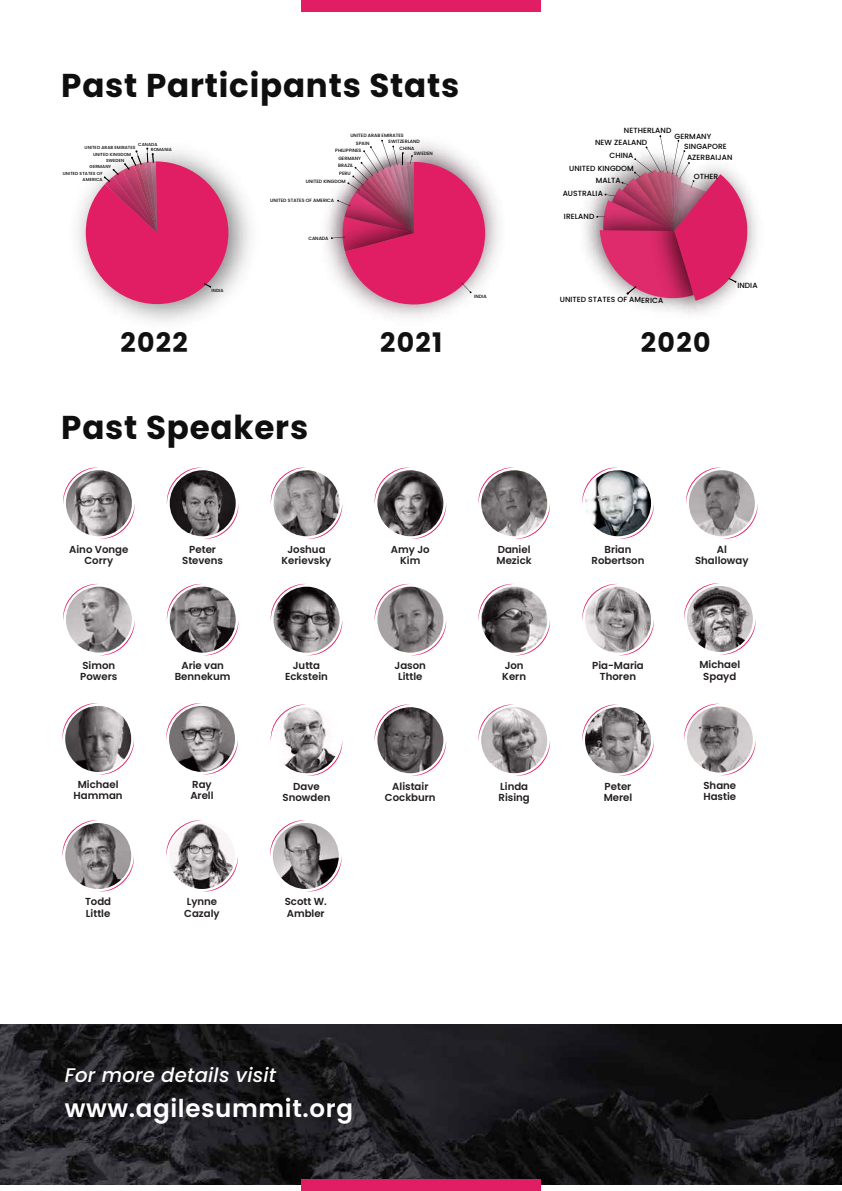
<style>
.page{position:relative;width:842px;height:1191px;background:#fff}
.page>*{position:absolute;margin:0;border:0;box-sizing:border-box;transform-origin:0 0}
.t1{font:700 33px "Poppins";letter-spacing:.025em;color:#0f0f0f}
.t2{font:700 26.8px "Poppins";letter-spacing:.05em;color:#111}
.t3{font:600 24.6px "Poppins";letter-spacing:.025em;color:#fff}
.t4{font:italic 500 19.7px "Poppins";letter-spacing:.01em;color:#fff}
.t5{font:600 10.2px/11.2px "Poppins";color:#231f20;text-align:center}
.t6{font:500 7.5px/10.4px "Poppins";letter-spacing:.01em;color:#000}
.t7{font:500 4.7px "Poppins";color:#000}
.t8{font:500 4.4px/5.3px "Poppins";letter-spacing:.01em;color:#000;text-align:right}
</style>
<div class="page">
<img style="left:78px;top:147px;width:172px;height:175px">
<svg style="left:86px;top:148px;width:142px;height:156px;background:#dc5887"></svg>
<img style="left:326px;top:139px;width:173px;height:179px">
<svg style="left:331px;top:140px;width:154px;height:164px"></svg>
<img style="left:584px;top:196px;width:12px;height:73px">
<svg style="left:596px;top:135px;width:160px;height:172px"></svg>
<svg style="left:63px;top:467px;width:72px;height:72px"></svg>
<svg style="left:66px;top:470px;width:66px;height:66px;background:#898586"></svg>
<svg style="left:166px;top:467px;width:73px;height:72px"></svg>
<svg style="left:170px;top:470px;width:66px;height:66px;background:#4f4b4c"></svg>
<svg style="left:270px;top:467px;width:73px;height:72px"></svg>
<svg style="left:274px;top:470px;width:66px;height:66px;background:#878384"></svg>
<svg style="left:374px;top:467px;width:73px;height:72px"></svg>
<svg style="left:377px;top:470px;width:66px;height:66px;background:#575354"></svg>
<svg style="left:478px;top:467px;width:73px;height:72px"></svg>
<svg style="left:481px;top:470px;width:66px;height:66px;background:#757171"></svg>
<svg style="left:582px;top:467px;width:72px;height:72px"></svg>
<img style="left:585px;top:470px;width:66px;height:66px;border-radius:33px">
<svg style="left:686px;top:467px;width:72px;height:72px"></svg>
<svg style="left:689px;top:470px;width:66px;height:66px;background:#989495"></svg>
<svg style="left:63px;top:584px;width:72px;height:71px"></svg>
<svg style="left:66px;top:586px;width:66px;height:66px;background:#a4a0a1"></svg>
<svg style="left:166px;top:584px;width:73px;height:71px"></svg>
<svg style="left:170px;top:586px;width:66px;height:66px;background:#706c6d"></svg>
<svg style="left:270px;top:584px;width:73px;height:71px"></svg>
<svg style="left:274px;top:586px;width:66px;height:66px;background:#646061"></svg>
<svg style="left:374px;top:584px;width:73px;height:71px"></svg>
<svg style="left:377px;top:586px;width:66px;height:66px;background:#878383"></svg>
<svg style="left:478px;top:584px;width:72px;height:71px"></svg>
<svg style="left:481px;top:586px;width:66px;height:66px;background:#716d6e"></svg>
<svg style="left:582px;top:584px;width:72px;height:71px"></svg>
<svg style="left:585px;top:586px;width:66px;height:66px;background:#a4a0a1"></svg>
<svg style="left:62px;top:703px;width:72px;height:72px"></svg>
<svg style="left:65px;top:706px;width:66px;height:66px;background:#736f70"></svg>
<svg style="left:166px;top:703px;width:72px;height:72px"></svg>
<svg style="left:169px;top:706px;width:66px;height:66px;background:#858181"></svg>
<svg style="left:684px;top:583px;width:72px;height:72px"></svg>
<svg style="left:687px;top:586px;width:66px;height:66px;background:#878384"></svg>
<svg style="left:270px;top:704px;width:73px;height:72px"></svg>
<svg style="left:274px;top:707px;width:66px;height:66px"></svg>
<svg style="left:374px;top:704px;width:73px;height:72px"></svg>
<svg style="left:377px;top:707px;width:66px;height:66px;background:#595556"></svg>
<svg style="left:478px;top:704px;width:73px;height:72px"></svg>
<svg style="left:481px;top:707px;width:66px;height:66px;background:#a19d9e"></svg>
<svg style="left:582px;top:704px;width:72px;height:72px"></svg>
<svg style="left:585px;top:707px;width:66px;height:66px;background:#858182"></svg>
<svg style="left:684px;top:703px;width:72px;height:72px"></svg>
<svg style="left:687px;top:706px;width:66px;height:66px;background:#a39f9f"></svg>
<svg style="left:62px;top:820px;width:72px;height:72px"></svg>
<svg style="left:65px;top:823px;width:66px;height:66px;background:#898586"></svg>
<svg style="left:166px;top:820px;width:72px;height:72px"></svg>
<svg style="left:169px;top:823px;width:66px;height:66px"></svg>
<svg style="left:269px;top:820px;width:73px;height:72px"></svg>
<svg style="left:273px;top:823px;width:66px;height:66px;background:#858182"></svg>
<img style="left:0;top:1024px;width:842px;height:160px">
<div style="left:301px;top:0;width:239px;height:12px;background:#e11e63"></div>
<div style="left:301px;top:1179px;width:239px;height:12px;background:#e11e63"></div>
<h1 class="t1" style="left:61px;top:66px;width:400px">Past Participants Stats</h1>
<p class="t8" style="left:138px;top:142px;width:21px">CANADA</p>
<p class="t8" style="left:85px;top:145px;width:52px">UNITED ARAB EMIRATES</p>
<p class="t8" style="left:151px;top:147px;width:22px">ROMANIA</p>
<p class="t8" style="left:93px;top:152px;width:40px">UNITED KINGDOM</p>
<p class="t8" style="left:106px;top:158px;width:20px">SWEDEN</p>
<p class="t8" style="left:90px;top:164px;width:23px">GERMANY</p>
<p class="t7" style="left:350px;top:132px;width:55px">UNITED ARAB EMIRATES</p>
<p class="t7" style="left:388px;top:139px;width:33px">SWITZERLAND</p>
<p class="t7" style="left:399px;top:146px;width:16px">CHINA</p>
<p class="t7" style="left:414px;top:151px;width:21px">SWEDEN</p>
<p class="t7" style="left:356px;top:140px;width:15px">SPAIN</p>
<p class="t7" style="left:335px;top:147px;width:28px">PHILIPPINES</p>
<p class="t7" style="left:338px;top:156px;width:24px">GERMANY</p>
<p class="t7" style="left:338px;top:162px;width:17px">BRAZIL</p>
<p class="t8" style="left:63px;top:171px;width:41px">UNITED STATES OF<br>AMERICA</p>
<p class="t7" style="left:339px;top:171px;width:13px">PERU</p>
<p class="t7" style="left:306px;top:178px;width:41px">UNITED KINGDOM</p>
<p class="t6" style="left:624px;top:125px;width:49px">NETHERLAND</p>
<p class="t6" style="left:684px;top:131px;width:44px;text-indent:-10px">GERMANY<br>SINGAPORE</p>
<p class="t6" style="left:687px;top:153px;width:47px;rotate:-1deg">AZERBAIJAN</p>
<p class="t6" style="left:694px;top:171px;width:26px;rotate:1deg">OTHER</p>
<p class="t6" style="left:595px;top:137px;width:54px">NEW ZEALAND</p>
<p class="t6" style="left:609px;top:150px;width:25px">CHINA</p>
<p class="t6" style="left:569px;top:163px;width:66px">UNITED KINGDOM</p>
<p class="t6" style="left:596px;top:175px;width:26px">MALTA</p>
<p class="t6" style="left:563px;top:188px;width:42px">AUSTRALIA</p>
<p class="t7" style="left:270px;top:197px;width:65px">UNITED STATES OF AMERICA</p>
<p class="t6" style="left:564px;top:211px;width:32px">IRELAND</p>
<p class="t7" style="left:308px;top:236px;width:22px">CANADA</p>
<p class="t8" style="left:212px;top:288px;width:13px">INDIA</p>
<p class="t6" style="left:737px;top:280px;width:22px">INDIA</p>
<p class="t7" style="left:474px;top:293px;width:14px">INDIA</p>
<p class="t6" style="left:560px;top:294px;width:105px;rotate:1deg">UNITED STATES OF AMERICA</p>
<h2 class="t2" style="left:120px;top:327px;width:69px">2022</h2>
<h2 class="t2" style="left:380px;top:327px;width:64px">2021</h2>
<h2 class="t2" style="left:641px;top:327px;width:71px">2020</h2>
<h1 class="t1" style="left:61px;top:408px;width:248px">Past Speakers</h1>
<p class="t5" style="left:69px;top:543px;width:61px">Aino Vonge<br>Corry</p>
<p class="t5" style="left:182px;top:543px;width:42px">Peter<br>Stevens</p>
<p class="t5" style="left:282px;top:543px;width:51px">Joshua<br>Kerievsky</p>
<p class="t5" style="left:391px;top:543px;width:40px">Amy Jo<br>Kim</p>
<p class="t5" style="left:497px;top:543px;width:37px;text-align:left">Daniel<br>Mezick</p>
<p class="t5" style="left:591px;top:543px;width:54px">Brian<br>Robertson</p>
<p class="t5" style="left:695px;top:543px;width:55px">Al<br>Shalloway</p>
<p class="t5" style="left:80px;top:660px;width:39px;text-align:left">Simon<br>Powers</p>
<p class="t5" style="left:175px;top:660px;width:57px">Arie van<br>Bennekum</p>
<p class="t5" style="left:285px;top:660px;width:44px">Jutta<br>Eckstein</p>
<p class="t5" style="left:395px;top:660px;width:33px">Jason<br>Little</p>
<p class="t5" style="left:502px;top:660px;width:25px;text-align:left">Jon<br>Kern</p>
<p class="t5" style="left:592px;top:660px;width:53px">Pia-Maria<br>Thoren</p>
<p class="t5" style="left:699px;top:659px;width:42px">Michael<br>Spayd</p>
<p class="t5" style="left:74px;top:779px;width:51px">Michael<br>Hamman</p>
<p class="t5" style="left:190px;top:779px;width:25px;text-align:left">Ray<br>Arell</p>
<p class="t5" style="left:283px;top:780px;width:49px">Dave<br>Snowden</p>
<p class="t5" style="left:385px;top:780px;width:52px">Alistair<br>Cockburn</p>
<p class="t5" style="left:498px;top:780px;width:33px;text-align:left">Linda<br>Rising</p>
<p class="t5" style="left:604px;top:780px;width:30px;text-align:left">Peter<br>Merel</p>
<p class="t5" style="left:703px;top:779px;width:34px;text-align:left">Shane<br>Hastie</p>
<p class="t5" style="left:85px;top:896px;width:28px;text-align:left">Todd<br>Little</p>
<p class="t5" style="left:184px;top:896px;width:37px;text-align:left">Lynne<br>Cazaly</p>
<p class="t5" style="left:285px;top:896px;width:44px;text-align:left">Scott W.<br>Ambler</p>
<h3 class="t4" style="left:65px;top:1063px;width:213px">For more details visit</h3>
<h3 class="t3" style="left:65px;top:1094px;width:290px">www.agilesummit.org</h3>
</div>
